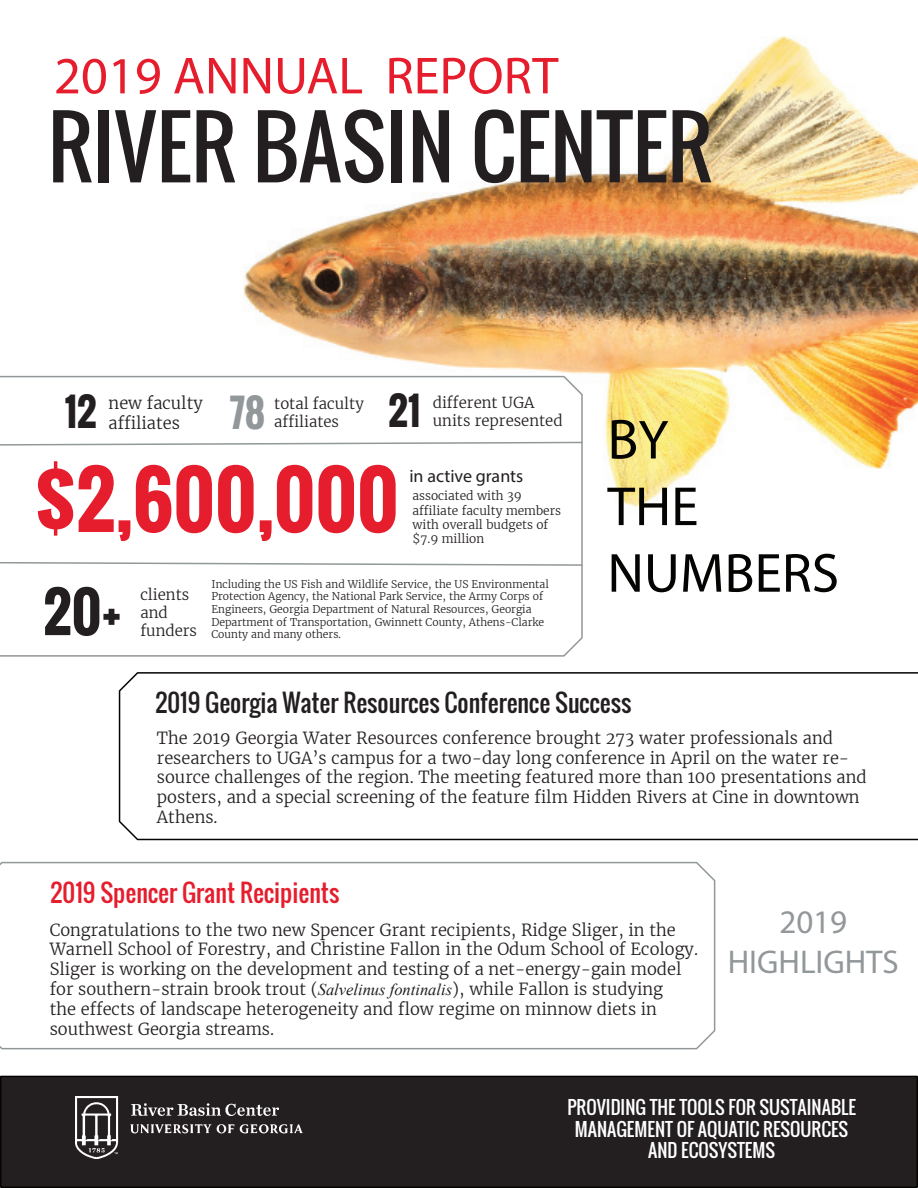
<style>
.page{position:relative;width:918px;height:1188px;background:#fff}
.page>*{position:absolute;margin:0;border:0;box-sizing:border-box;transform-origin:0 0}
.t1{font:82.5px "Oswald";color:#231f20}
.t2{font:700 75px "Oswald";color:#e51d2d}
.t3{font:57px "Myriad Pro";color:#040503}
.t4{font:55.5px/66.6px "Myriad Pro";color:#040503}
.t5{font:700 54px "Oswald";color:#231f20}
.t6{font:52.5px "Myriad Pro";color:#e51d2d}
.t7{font:700 37.5px "Oswald";color:#231f20}
.t8{font:700 37.5px "Oswald";color:#929799}
.t9{font:33px/39.6px "Myriad Pro";color:#929799;text-align:center}
.t10{font:24px "Oswald";color:#231f20}
.t11{font:24px "Oswald";color:#e51d2d}
.t12{font:18px/21.6px "Oswald";color:#fff;text-align:center}
.t13{font:18px "Myriad Pro";color:#231f20}
.t14{font:300 16.5px/19.8px "Merriweather";color:#231f20}
.t15{font:300 15px/18px "Merriweather";color:#231f20}
.t16{font:300 12px/14.4px "Merriweather";color:#231f20}
.t17{font:300 10.5px/12.6px "Merriweather";color:#231f20}
.s1{font-size:55.5px}
.s2{font-family:"Times New Roman";font-weight:400;font-style:italic}
</style>
<div class="page">
<img style="left:243px;top:36px;width:675px;height:472px">
<svg style="left:0;top:374px;width:583px;height:283px"></svg>
<svg style="left:0;top:441px;width:584px;height:5px"></svg>
<svg style="left:0;top:561px;width:583px;height:6px"></svg>
<div style="left:1px;top:1076px;width:916px;height:111px;background:#231f20"></div>
<div style="left:0;top:1076px;width:918px;height:112px;border:2px solid #040503"></div>
<img style="left:76px;top:1096px;width:227px;height:63px">
<svg style="left:118px;top:672px;width:800px;height:169px"></svg>
<svg style="left:0;top:861px;width:716px;height:189px"></svg>
<h3 class="t6" style="left:54px;top:43px;width:506px">2019 ANNUAL REPORT</h3>
<h1 class="t1" style="left:48px;top:85px;width:666px">RIVER BASIN CENTER</h1>
<h3 class="t7" style="left:65px;top:384px;width:33px">12</h3>
<p class="t14" style="left:109px;top:393px;width:96px">new faculty affiliates</p>
<h3 class="t8" style="left:230px;top:385px;width:37px">78</h3>
<p class="t15" style="left:274px;top:394px;width:91px">total faculty affiliates</p>
<h3 class="t7" style="left:389px;top:383px;width:33px">21</h3>
<p class="t15" style="left:433px;top:393px;width:131px">different UGA units represented</p>
<h2 class="t2" style="left:34px;top:444px;width:366px">$2,600,000</h2>
<p class="t13" style="left:409px;top:465px;width:115px">in active grants</p>
<p class="t16" style="left:412px;top:489px;width:150px">associated with 39 affiliate faculty members with overall budgets of $7.9 million</p>
<h3 class="t5" style="left:44px;top:571px;width:80px">20+</h3>
<p class="t15" style="left:140px;top:585px;width:58px">clients and funders</p>
<p class="t17" style="left:212px;top:578px;width:339px">Including the US Fish and Wildlife Service, the US Environmental Protection Agency, the National Park Service, the Army Corps of Engineers, Georgia Department of Natural Resources, Georgia Department of Transportation, Gwinnett County, Athens-Clarke County and many others.</p>
<h3 class="t3" style="left:607px;top:404px;width:62px">B<span class="s1">Y</span></h3>
<h3 class="t4" style="left:607px;top:472px;width:233px">THE<br>NUMBERS</h3>
<h3 class="t10" style="left:156px;top:685px;width:477px">2019 Georgia Water Resources Conference Success</h3>
<p class="t14" style="left:157px;top:728px;width:711px">The 2019 Georgia Water Resources conference brought 273 water professionals and researchers to UGA’s campus for a two-day long conference in April on the water re&shy;source challenges of the region. The meeting featured more than 100 presentations and posters, and a special screening of the feature film Hidden Rivers at Cine in downtown Athens.</p>
<h3 class="t11" style="left:51px;top:874px;width:290px">2019 Spencer Grant Recipients</h3>
<p class="t14" style="left:50px;top:919px;width:650px">Congratulations to the two new Spencer Grant recipients, Ridge Sliger, in the Warnell School of Forestry, and Christine Fallon in the Odum School of Ecology.<br>Sliger is working on the development and testing of a net-energy-gain model for southern-strain brook trout (<span class="s2">Salvelinus fontinalis</span>), while Fallon is studying<br>the effects of landscape heterogeneity and flow regime on minnow diets in southwest Georgia streams.</p>
<h3 class="t9" style="left:728px;top:902px;width:173px">2019<br>HIGHLIGHTS</h3>
<p class="t12" style="left:567px;top:1097px;width:290px">PROVIDING THE TOOLS FOR SUSTAINABLE<br>MANAGEMENT OF AQUATIC RESOURCES<br>AND ECOSYSTEMS</p>
</div>
